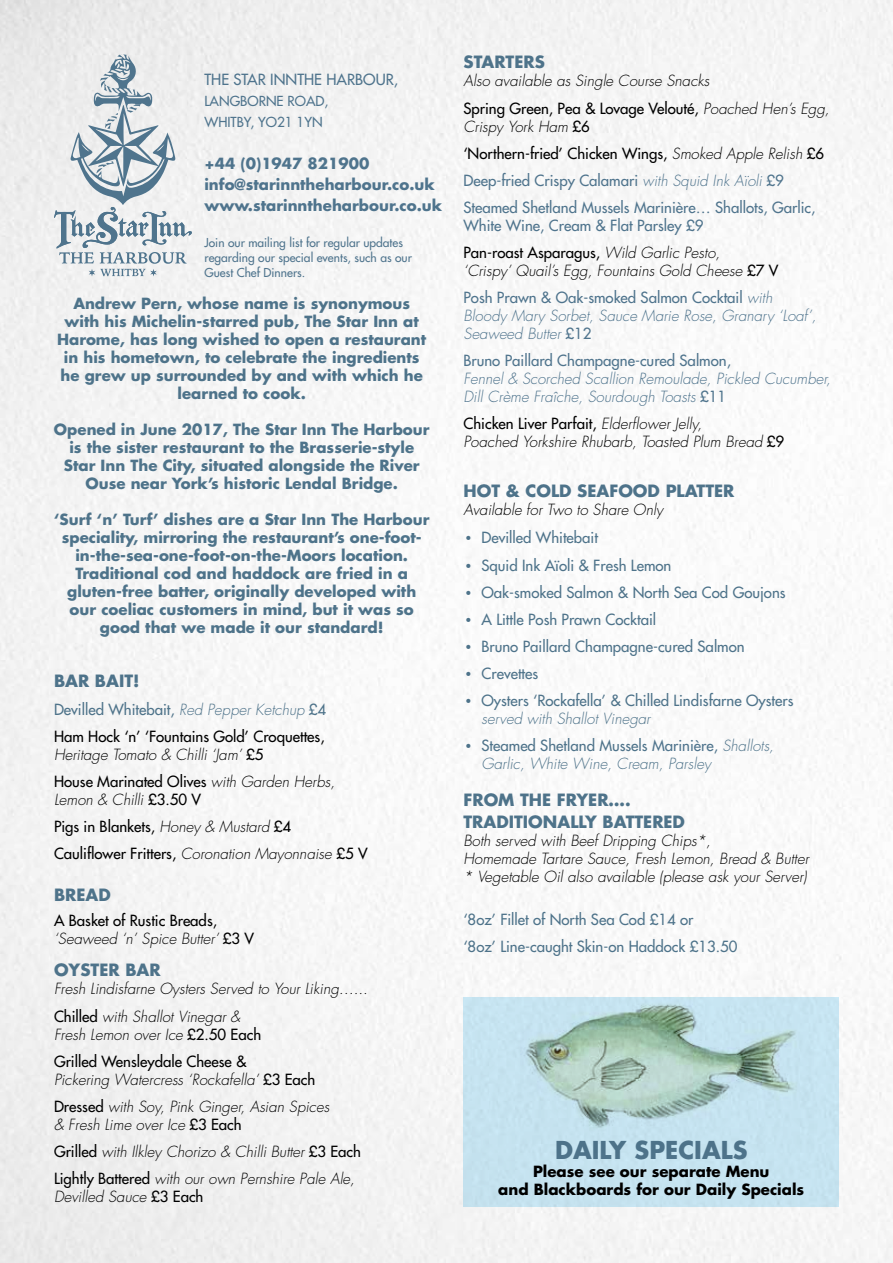
<style>
.page{position:relative;width:893px;height:1263px;background:#fff}
.page>*{position:absolute;margin:0;border:0;box-sizing:border-box;transform-origin:0 0}
.t1{font:700 24px "Futura Std";color:#4e738a}
.t2{font:700 16.5px/21.6px "Futura Std";color:#4e738a}
.t3{font:italic 300 15px/27px "Futura Std";color:#000}
.t4{font:700 15px/18px "Futura Std";color:#4e738a;text-align:center}
.t5{font:500 15px/18px "Futura Std";color:#4e738a}
.t6{font:500 15px/27px "Futura Std";color:#4f748d}
.t7{font:500 15px/27px "Futura Std";color:#000}
.t8{font:italic 300 15px/18px "Futura Std";color:#4f748d}
.t9{font:italic 300 15px/18px "Futura Std";color:#4e738a}
.t10{font:700 15px/21px "Futura Std";color:#4f748d}
.t11{font:700 15px/18px "Futura Std";color:#000;text-align:center}
.t12{font:500 13.5px/21px "Futura Std";color:#4f748d}
.t13{font:500 12px/15px "Futura Std";color:#4f748d}
.s1{color:#4e738a}
.s2{font-weight:300;font-style:italic;color:#4e738a}
.s3{font-weight:500;font-style:normal}
.s4{font-weight:300;font-style:italic}
.s5{font-weight:300;font-style:italic;color:#000}
.s6{color:#000}
.s7{font-weight:500;font-style:normal;color:#4f748d}
.s8{color:#4f748d}
.s9{font-family:"Franklin Gothic URW Com Dem";font-weight:400}
.s10{font-family:"Franklin Gothic URW Com Dem";font-weight:400;font-style:normal}
</style>
<div class="page">
<svg style="left:54px;top:54px;width:138px;height:222px"></svg>
<div style="left:463px;top:997px;width:376px;height:210px;background:#c6e3f0"></div>
<img style="left:524px;top:1004px;width:272px;height:140px">
<p class="t6" style="left:204px;top:66px;width:195px">THE STAR INNTHE HARBOUR,</p>
<p class="t12" style="left:204px;top:90px;width:125px">LANGBORNE ROAD,<br>WHITBY, YO21 1YN</p>
<p class="t10" style="left:204px;top:152px;width:239px">+44 (0)1947 821900 info@starinntheharbour.co.uk www.starinntheharbour.co.uk</p>
<p class="t13" style="left:204px;top:235px;width:209px">Join our mailing list for regular updates regarding our special events, such as our<br>Guest Chef Dinners.</p>
<p class="t4" style="left:57px;top:294px;width:370px">Andrew Pern, whose name is synonymous with his Michelin-starred pub, The Star Inn at Harome, has long wished to open a restaurant in his hometown, to celebrate the ingredients he grew up surrounded by and with which he learned to cook.</p>
<p class="t4" style="left:54px;top:420px;width:377px">Opened in June 2017, The Star Inn The Harbour is the sister restaurant to the Brasserie-style Star Inn The City, situated alongside the River Ouse near York’s historic Lendal Bridge.</p>
<p class="t4" style="left:54px;top:510px;width:377px">‘Surf ‘n’ Turf’ dishes are a Star Inn The Harbour speciality, mirroring the restaurant’s one-foot&shy;in-the-sea-one-foot-on-the-Moors location.<br>Traditional cod and haddock are fried in a gluten-free batter, originally developed with our coeliac customers in mind, but it was so good that we made it our standard!</p>
<p class="t2" style="left:54px;top:669px;width:87px">BAR BAIT!</p>
<p class="t7" style="left:54px;top:696px;width:274px"><span class="s1">Devilled Whitebait,</span> <span class="s2">Red Pepper Ketchup</span> <span class="s1">£4<br></span>Ham Hock ‘n’ ‘Fountains Gold’ Croquettes,</p>
<p class="t3" style="left:54px;top:742px;width:283px">Heritage Tomato &amp; Chilli ‘Jam’ <span class="s3">£5<br>House Marinated Olives</span> with Garden Herbs,</p>
<p class="t7" style="left:54px;top:786px;width:315px"><span class="s4">Lemon &amp; Chilli</span> £3.50 V<br>Pigs in Blankets, <span class="s4">Honey &amp; Mustard</span> £4<br>Cauliflower Fritters, <span class="s4">Coronation Mayonnaise</span> £5 V</p>
<p class="t2" style="left:54px;top:883px;width:58px">BREAD</p>
<p class="t7" style="left:54px;top:912px;width:202px;line-height:18px">A Basket of Rustic Breads, <span class="s4">‘Seaweed ‘n’ Spice Butter’</span> £3 V</p>
<p class="t2" style="left:54px;top:959px;width:108px">OYSTER BAR</p>
<p class="t3" style="left:54px;top:975px;width:315px;line-height:28.5px">Fresh Lindisfarne Oysters Served to Your Liking…...<br><span class="s3">Chilled</span> with Shallot Vinegar &amp;</p>
<p class="t7" style="left:54px;top:1021px;width:209px"><span class="s4">Fresh Lemon over Ice</span> £2.50 Each<br>Grilled Wensleydale Cheese &amp;</p>
<p class="t3" style="left:54px;top:1067px;width:277px">Pickering Watercress ‘Rockafella’ <span class="s3">£3 Each<br>Dressed</span> with Soy, Pink Ginger, Asian Spices</p>
<p class="t3" style="left:54px;top:1112px;width:309px">&amp; Fresh Lime over Ice <span class="s3">£3 Each<br>Grilled</span> with Ilkley Chorizo &amp; Chilli Butter <span class="s3">£3 Each<br>Lightly Battered</span> with our own Pernshire Pale Ale,</p>
<p class="t3" style="left:54px;top:1184px;width:151px">Devilled Sauce <span class="s3">£3 Each</span></p>
<p class="t2" style="left:463px;top:50px;width:83px">STARTERS</p>
<p class="t3" style="left:463px;top:66px;width:368px;line-height:28.5px">Also available as Single Course Snacks<br><span class="s3">Spring Green, Pea &amp; Lovage Velouté,</span> Poached Hen’s Egg,</p>
<p class="t6" style="left:463px;top:113px;width:362px"><span class="s5">Crispy York Ham</span> <span class="s6">£6<br>‘Northern-fried’ Chicken Wings,</span> <span class="s5">Smoked Apple Relish</span> <span class="s6">£6<br></span>Deep-fried Crispy Calamari <span class="s4">with Squid Ink Aïoli</span> £9<br>Steamed Shetland Mussels Marinière… Shallots, Garlic,</p>
<p class="t6" style="left:463px;top:212px;width:258px">White Wine, Cream &amp; Flat Parsley £9<br><span class="s6">Pan-roast Asparagus,</span> <span class="s5">Wild Garlic Pesto,</span></p>
<p class="t3" style="left:463px;top:258px;width:316px">‘Crispy’ Quail’s Egg, Fountains Gold Cheese <span class="s3">£7 V<br></span><span class="s7">Posh Prawn &amp; Oak-smoked Salmon Cocktail</span> <span class="s8">with</span></p>
<p class="t8" style="left:463px;top:307px;width:354px">Bloody Mary Sorbet, Sauce Marie Rose, Granary ‘Loaf’,<br>Seaweed Butter <span class="s3">£12</span></p>
<p class="t6" style="left:463px;top:347px;width:269px">Bruno Paillard Champagne-cured Salmon,</p>
<p class="t8" style="left:463px;top:370px;width:369px">Fennel &amp; Scorched Scallion Remoulade, Pickled Cucumber,<br>Dill Crème Fraîche, Sourdough Toasts <span class="s3">£11</span></p>
<p class="t3" style="left:463px;top:415px;width:322px;line-height:18px"><span class="s3">Chicken Liver Parfait,</span> Elderflower Jelly,<br>Poached Yorkshire Rhubarb, Toasted Plum Bread <span class="s3">£9</span></p>
<p class="t2" style="left:463px;top:480px;width:273px">HOT &amp; COLD SEAFOOD PLATTER</p>
<p class="t3" style="left:463px;top:496px;width:201px">Available for Two to Share Only</p>
<p class="t5" style="left:463px;top:529px;width:136px"><span class="s9">•</span> Devilled Whitebait</p>
<p class="t5" style="left:463px;top:556px;width:209px"><span class="s9">•</span> Squid Ink Aïoli &amp; Fresh Lemon</p>
<p class="t5" style="left:463px;top:583px;width:324px"><span class="s9">•</span> Oak-smoked Salmon &amp; North Sea Cod Goujons</p>
<p class="t5" style="left:463px;top:610px;width:194px"><span class="s9">•</span> A Little Posh Prawn Cocktail</p>
<p class="t5" style="left:463px;top:637px;width:283px"><span class="s9">•</span> Bruno Paillard Champagne-cured Salmon</p>
<p class="t5" style="left:463px;top:664px;width:76px"><span class="s9">•</span> Crevettes</p>
<p class="t5" style="left:481px;top:691px;width:313px;text-indent:-18px"><span class="s9">•</span> Oysters ‘Rockafella’ &amp; Chilled Lindisfarne Oysters <span class="s4">served with Shallot Vinegar</span></p>
<p class="t9" style="left:481px;top:736px;width:294px;text-indent:-18px"><span class="s10">•</span> <span class="s3">Steamed Shetland Mussels</span> <span class="s7">Marinière</span><span class="s3">,</span> Shallots,<br>Garlic, White Wine, Cream, Parsley</p>
<p class="t2" style="left:463px;top:789px;width:223px">FROM THE FRYER….<br>TRADITIONALLY BATTERED</p>
<p class="t3" style="left:463px;top:832px;width:347px;line-height:18px">Both served with Beef Dripping Chips*,<br>Homemade Tartare Sauce, Fresh Lemon, Bread &amp; Butter * Vegetable Oil also available (please ask your Server)</p>
<p class="t5" style="left:463px;top:906px;width:276px;line-height:27px">‘8oz’ Fillet of North Sea Cod £14 or<br>‘8oz’ Line-caught Skin-on Haddock £13.50</p>
<h1 class="t1" style="left:555px;top:1134px;width:194px">DAILY SPECIALS</h1>
<p class="t11" style="left:498px;top:1162px;width:308px">Please see our separate Menu<br>and Blackboards for our Daily Specials</p>
</div>
